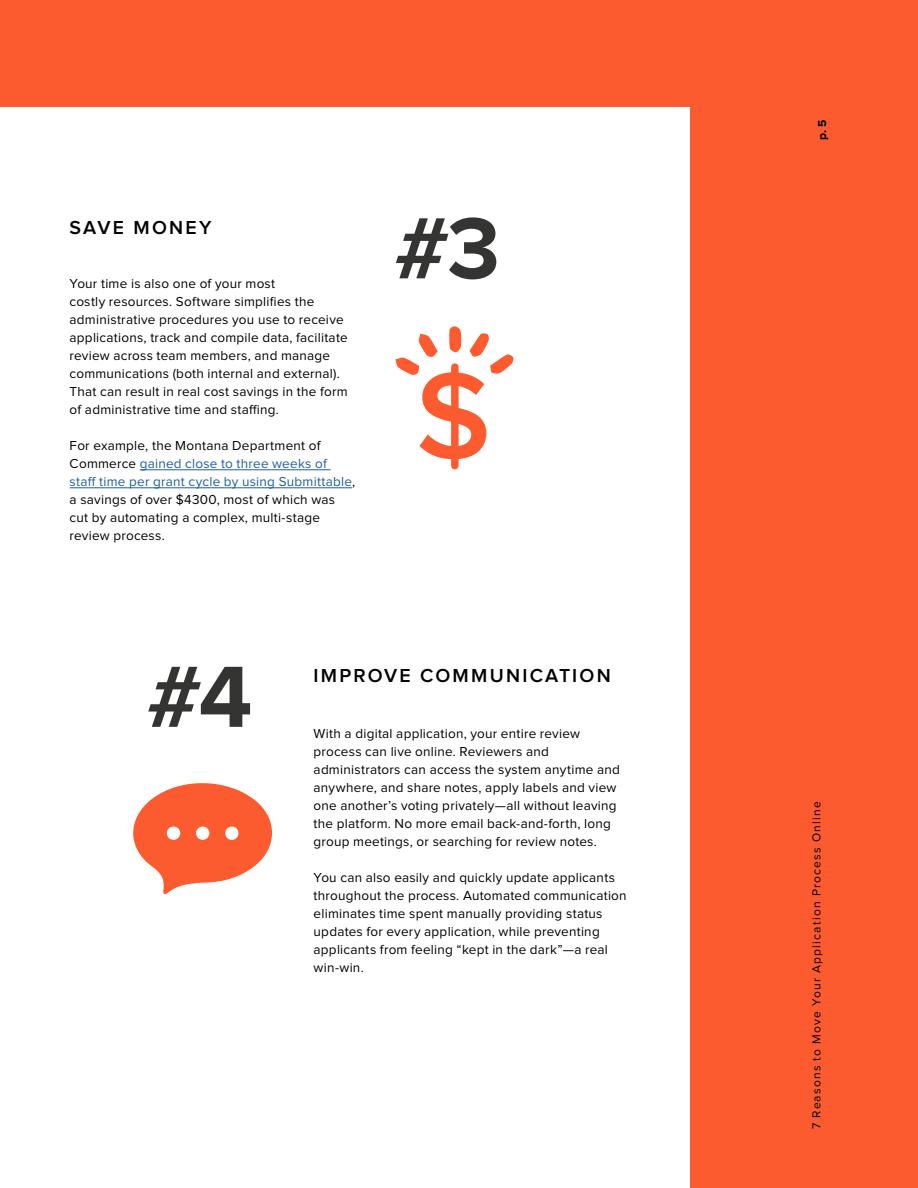
<style>
.page{position:relative;width:918px;height:1188px;background:#fff}
.page>*{position:absolute;margin:0;border:0;box-sizing:border-box;transform-origin:0 0}
.t1{font:700 90px "Proxima Nova";color:#343433}
.t2{font:600 19.5px "Proxima Nova";letter-spacing:.115em;color:#000}
.t3{font:13.5px/18px "Proxima Nova";letter-spacing:.015em;color:#000}
.t4{font:12px "Proxima Nova";letter-spacing:.1em;color:#000}
.t5{font:700 12px "Proxima Nova";color:#000}
.s1{color:#205e9e}
</style>
<div class="page">
<div style="left:690px;top:105px;width:228px;height:1083px;background:#fc5b30"></div>
<div style="left:0;top:0;width:918px;height:106px;background:#fc5b30"></div>
<hr style="left:140px;top:470px;width:191px;height:1px;background:#205e9e">
<hr style="left:70px;top:488px;width:282px;height:1px;background:#205e9e">
<svg style="left:395px;top:326px;width:119px;height:133px"></svg>
<div style="left:451px;top:367px;width:8px;height:99px;background:#fc5b30"></div>
<svg style="left:133px;top:783px;width:139px;height:112px"></svg>
<div style="left:225px;top:827px;width:14px;height:13px;background:#fff;border-radius:50%"></div>
<div style="left:196px;top:827px;width:14px;height:13px;background:#fff;border-radius:50%"></div>
<h2 class="t2" style="left:70px;top:219px;width:144px">SAVE MONEY</h2>
<p class="t3" style="left:70px;top:275px;width:207px">Your time is also one of your most</p>
<p class="t3" style="left:70px;top:293px;width:280px">costly resources. Software simplifies the administrative procedures you use to receive applications, track and compile data, facilitate review across team members, and manage communications (both internal and external).<br>That can result in real cost savings in the form of administrative time and staffing.</p>
<p class="t3" style="left:70px;top:437px;width:287px">For example, the Montana Department of Commerce <span class="s1">gained close to three weeks of staff time per grant cycle by using Submittable</span>, a savings of over $4300, most of which was cut by automating a complex, multi-stage review process.</p>
<h1 class="t1" style="left:394px;top:207px;width:107px">#3</h1>
<h1 class="t1" style="left:147px;top:656px;width:107px">#4</h1>
<h2 class="t2" style="left:314px;top:666px;width:299px">IMPROVE COMMUNICATION</h2>
<p class="t3" style="left:314px;top:725px;width:308px">With a digital application, your entire review process can live online. Reviewers and administrators can access the system anytime and anywhere, and share notes, apply labels and view one another’s voting privately—all without leaving the platform. No more email back-and-forth, long group meetings, or searching for review notes.</p>
<p class="t3" style="left:314px;top:869px;width:315px">You can also easily and quickly update applicants throughout the process. Automated communication eliminates time spent manually providing status updates for every application, while preventing applicants from feeling “kept in the dark”—a real win-win.</p>
<p class="t5" style="left:817px;top:140px;width:22px;rotate:-90deg">p. 5</p>
<p class="t4" style="left:811px;top:1129px;width:329px;rotate:-90deg">7 Reasons to Move Your Application Process Online</p>
</div>
